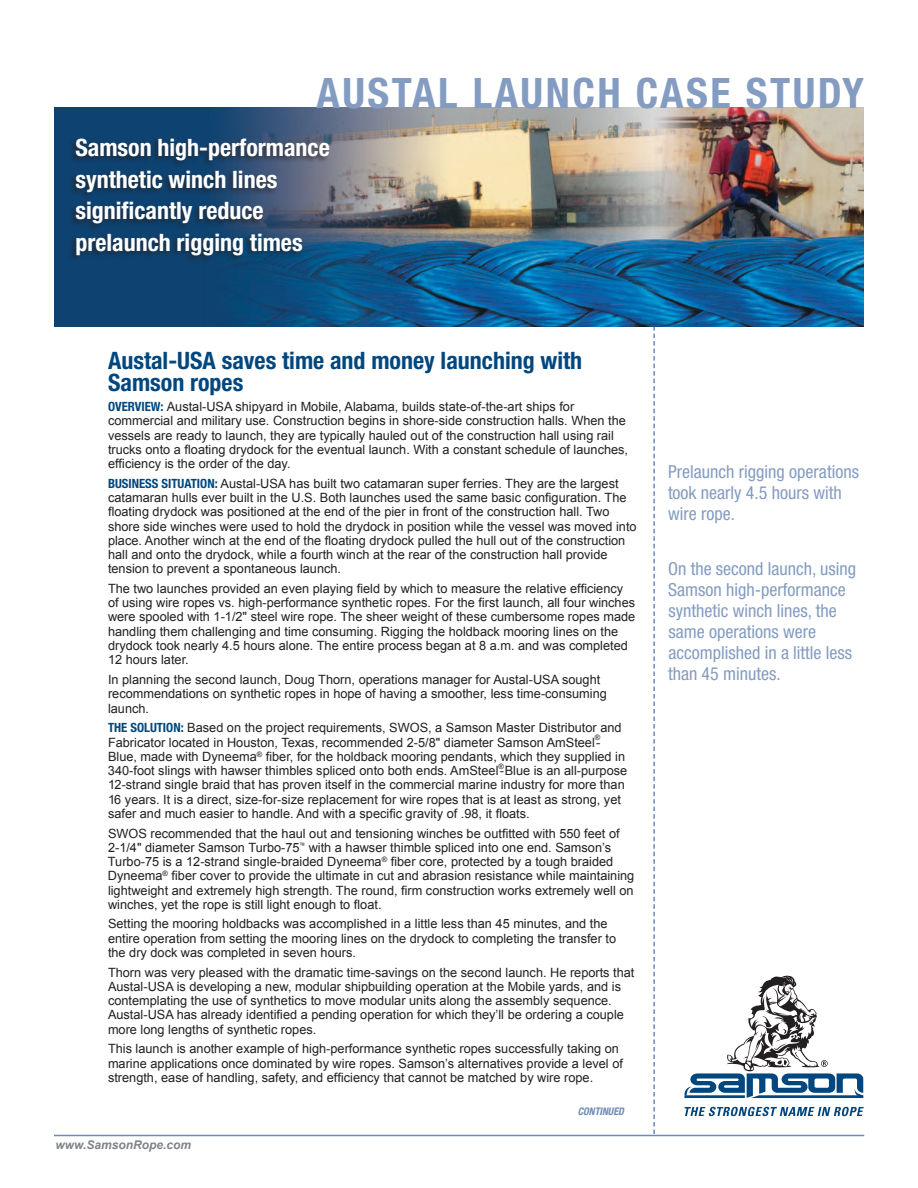
<style>
.page{position:relative;width:918px;height:1188px;background:#fff}
.page>*{position:absolute;margin:0;border:0;box-sizing:border-box;transform-origin:0 0}
.t1{font:700 condensed 42px "Helvetica Neue";letter-spacing:.06em;color:#849cc1}
.t2{font:700 condensed 24px/31.5px "Helvetica Neue";color:#fff}
.t3{font:700 condensed 24px/22.5px "Helvetica Neue";color:#00477f}
.t4{font:condensed 18px/21px "Helvetica Neue";color:#849cc1}
.t5{font:12.75px/14.2px "Arial";color:#231f20}
.t6{font:700 condensed 12.75px "Helvetica Neue";color:#00477f}
.t7{font:italic 700 12px "Arial";color:#808285}
.t8{font:italic 700 condensed 10.5px "Helvetica Neue";color:#6c8ab5;scale:.96 1}
.t9{font:7.5px "Arial";color:#231f20}
.s1{font-family:"Helvetica Neue";font-weight:700;font-stretch:condensed;color:#00477f}
</style>
<div class="page">
<svg style="left:653px;top:326px;width:2px;height:808px"></svg>
<img style="left:54px;top:108px;width:810px;height:218px">
<svg style="left:684px;top:975px;width:179px;height:123px"></svg>
<svg style="left:685px;top:1107px;width:179px;height:9px"></svg>
<div style="left:68px;top:137px;width:262px;height:126px;background:#231f20;opacity:.65"></div>
<hr style="left:54px;top:1135px;width:810px;height:1px;background:#6c8ab5">
<h1 class="t1" style="left:317px;top:67px;width:549px">AUSTAL LAUNCH case stu dy</h1>
<h2 class="t2" style="left:75px;top:132px;width:256px">Samson high-performance synthetic winch lines significantly reduce prelaunch rigging times</h2>
<h2 class="t3" style="left:108px;top:349px;width:476px">Austal-USA saves time and money launching with<br>Samson ropes</h2>
<p class="t5" style="left:108px;top:400px;width:522px"><span class="s1">Overview:</span> Austal-USA shipyard in Mobile, Alabama, builds state-of-the-art ships for commercial and military use. Construction begins in shore-side construction halls. When the vessels are ready to launch, they are typically hauled out of the construction hall using rail trucks onto a floating drydock for the eventual launch. With a constant schedule of launches, efficiency is the order of the day.</p>
<p class="t6" style="left:108px;top:476px;width:71px">Business Situat</p>
<p class="t5" style="left:108px;top:476px;width:530px;text-indent:89px"><span class="s1">ion:</span> Austal-USA has built two catamaran super ferries. They are the largest catamaran hulls ever built in the U.S. Both launches used the same basic configuration. The floating drydock was positioned at the end of the pier in front of the construction hall. Two shore side winches were used to hold the drydock in position while the vessel was moved into place. Another winch at the end of the floating drydock pulled the hull out of the construction hall and onto the drydock, while a fourth winch at the rear of the construction hall provide tension to prevent a spontaneous launch.</p>
<p class="t5" style="left:108px;top:582px;width:529px">The two launches provided an even playing field by which to measure the relative efficiency of using wire ropes vs. high-performance synthetic ropes. For the first launch, all four winches were spooled with 1-1/2" steel wire rope. The sheer weight of these cumbersome ropes made handling them challenging and time consuming. Rigging the holdback mooring lines on the drydock took nearly 4.5 hours alone. The entire process began at 8 a.m. and was completed 12 hours later.</p>
<p class="t5" style="left:108px;top:672px;width:500px">In planning the second launch, Doug Thorn, operations manager for Austal-USA sought recommendations on synthetic ropes in hope of having a smoother, less time-consuming launch.</p>
<p class="t6" style="left:108px;top:720px;width:37px">The Solut</p>
<p class="t5" style="left:108px;top:721px;width:515px;text-indent:55px"><span class="s1">ion:</span> Based on the project requirements, SWOS, a Samson Master Distributor and<br>Fabricator located in Houston, Texas, recommended 2-5/8" diameter Samson AmSteel-</p>
<p class="t9" style="left:595px;top:733px;width:7px">®</p>
<p class="t5" style="left:108px;top:749px;width:521px">Blue, made with Dyneema<sup>®</sup> fiber, for the holdback mooring pendants, which they supplied in<br>340-foot slings with hawser thimbles spliced onto both ends. AmSteel-Blue is an all-purpose</p>
<p class="t9" style="left:499px;top:761px;width:7px">®</p>
<p class="t5" style="left:108px;top:778px;width:518px">12-strand single braid that has proven itself in the commercial marine industry for more than<br>16 years. It is a direct, size-for-size replacement for wire ropes that is at least as strong, yet safer and much easier to handle. And with a specific gravity of .98, it floats.</p>
<p class="t5" style="left:108px;top:826px;width:528px">SWOS recommended that the haul out and tensioning winches be outfitted with 550 feet of 2-1/4" diameter Samson Turbo-75<sup>™</sup> with a hawser thimble spliced into one end. Samson’s Turbo-75 is a 12-strand single-braided Dyneema<sup>®</sup> fiber core, protected by a tough braided Dyneema<sup>®</sup> fiber cover to provide the ultimate in cut and abrasion resistance while maintaining lightweight and extremely high strength. The round, firm construction works extremely well on winches, yet the rope is still light enough to float.</p>
<p class="t5" style="left:108px;top:917px;width:510px">Setting the mooring holdbacks was accomplished in a little less than 45 minutes, and the entire operation from setting the mooring lines on the drydock to completing the transfer to the dry dock was completed in seven hours.</p>
<p class="t5" style="left:108px;top:965px;width:528px">Thorn was very pleased with the dramatic time-savings on the second launch. He reports that Austal-USA is developing a new, modular shipbuilding operation at the Mobile yards, and is contemplating the use of synthetics to move modular units along the assembly sequence.<br>Austal-USA has already identified a pending operation for which they’ll be ordering a couple more long lengths of synthetic ropes.</p>
<p class="t5" style="left:108px;top:1042px;width:516px">This launch is another example of high-performance synthetic ropes successfully taking on marine applications once dominated by wire ropes. Samson’s alternatives provide a level of strength, ease of handling, safety, and efficiency that cannot be matched by wire rope.</p>
<p class="t7" style="left:56px;top:1137px;width:137px">www.SamsonRope.com</p>
<p class="t8" style="left:578px;top:1105px;width:50px">CONTINUED</p>
<h3 class="t4" style="left:668px;top:461px;width:193px">Prelaunch rigging operations took nearly 4.5 hours with wire rope.</h3>
<h3 class="t4" style="left:668px;top:558px;width:190px">On the second launch, using<br>Samson high-performance synthetic winch lines, the same operations were accomplished in a little less than 45 minutes.</h3>
</div>
